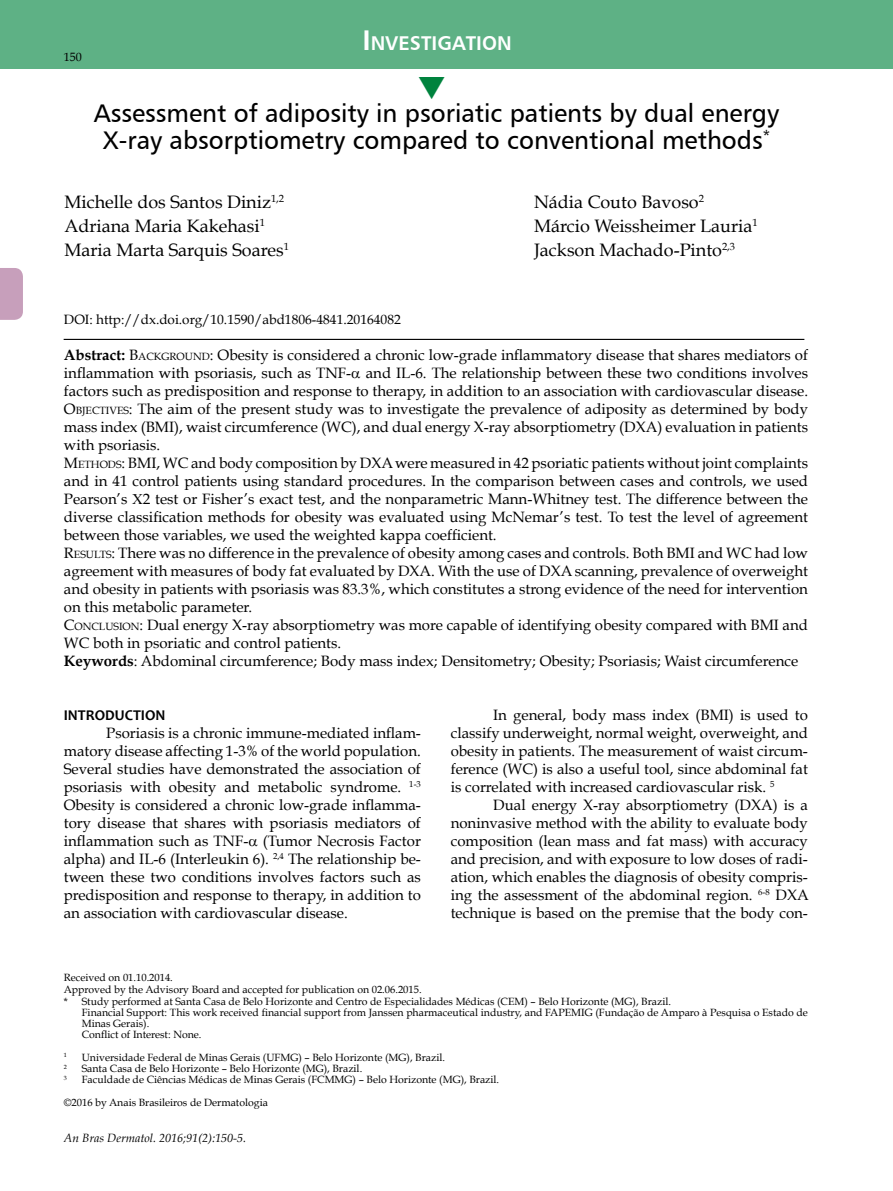
<style>
.page{position:relative;width:893px;height:1191px;background:#fff}
.page>*{position:absolute;margin:0;border:0;box-sizing:border-box;transform-origin:0 0}
.t1{font:25.5px/27px "Humanist 777 BT Roman B";color:#000;text-align:center}
.t2{font:19.95px "Humanist 777 BT Bold B";color:#fff}
.t3{font:18px "Book Antiqua";color:#000}
.t4{font:15px/18px "Book Antiqua";color:#000;text-align:justify}
.t5{font:700 15px "Candara";color:#000}
.t6{font:13.5px "Book Antiqua";color:#000}
.t7{font:italic 12px "Book Antiqua";color:#000}
.t8{font:12px "Book Antiqua";color:#000}
.t9{font:10.5px/11.2px "Book Antiqua";color:#000}
.t10{font:6.15px "Book Antiqua";color:#000}
.s1{font-size:28.5px}
.s2{font-weight:700}
.s3{font-style:inherit}
.s4{font-size:10.5px}
</style>
<div class="page">
<svg style="left:0;top:268px;width:23px;height:52px"></svg>
<div style="left:0;top:0;width:893px;height:68px;background:#5eb185"></div>
<hr style="left:64px;top:339px;width:740px;height:1px;background:#000">
<p class="t8" style="left:64px;top:50px;width:19px">150</p>
<h2 class="t2" style="left:362px;top:31px;width:151px"><span class="s1">I</span> NVESTIGATION</h2>
<h1 class="t1" style="left:94px;top:99px;width:687px">Assessment of adiposity in psoriatic patients by dual energy<br>X-ray absorptiometry compared to conventional methods<sup>*</sup></h1>
<p class="t3" style="left:64px;top:191px;width:221px">Michelle dos Santos Diniz<sup>1,2</sup></p>
<p class="t3" style="left:534px;top:191px;width:172px">Nádia Couto Bavoso<sup>2</sup></p>
<p class="t3" style="left:64px;top:215px;width:202px">Adriana Maria Kakehasi<sup>1</sup></p>
<p class="t3" style="left:534px;top:215px;width:225px">Márcio Weissheimer Lauria<sup>1</sup></p>
<p class="t3" style="left:64px;top:239px;width:226px">Maria Marta Sarquis Soares<sup>1</sup></p>
<p class="t3" style="left:534px;top:239px;width:203px">Jackson Machado-Pinto<sup>2,3</sup></p>
<p class="t6" style="left:64px;top:311px;width:338px">DOI: http://dx.doi.org/10.1590/abd1806-4841.20164082</p>
<p class="t4" style="left:64px;top:346px;width:746px;text-align:left"><span class="s2">Abstract:</span> <span class="s3">B</span><span class="s4">ACKGROUND</span><span class="s3">:</span> Obesity is considered a chronic low-grade inflammatory disease that shares mediators of inflammation with psoriasis, such as TNF- and IL-6. The relationship between these two conditions involves factors such as predisposition and response to therapy, in addition to an association with cardiovascular disease.<br><span class="s3">O</span><span class="s4">BJECTIVES</span>: The aim of the present study was to investigate the prevalence of adiposity as determined by body mass index (BMI), waist circumference (WC), and dual energy X-ray absorptiometry (DXA) evaluation in patients with psoriasis.<br><span class="s3">M</span><span class="s4">ETHODS</span>: BMI, WC and body composition by DXAwere measured in 42 psoriatic patients without joint complaints and in 41 control patients using standard procedures. In the comparison between cases and controls, we used Pearson’s 2 test or Fisher’s exact test, and the nonparametric Mann-Whitney test. The difference between the diverse classification methods for obesity was evaluated using McNemar’s test. To test the level of agreement between those variables, we used the weighted kappa coefficient.<br><span class="s3">R</span><span class="s4">ESULTS</span>: There was no difference in the prevalence of obesity among cases and controls. Both BMI and WC had low agreement with measures of body fat evaluated by DXA. With the use of DXAscanning, prevalence of overweight and obesity in patients with psoriasis was 83.3%, which constitutes a strong evidence of the need for intervention on this metabolic parameter.<br><span class="s3">C</span><span class="s4">ONCLUSION</span>: Dual energy X-ray absorptiometry was more capable of identifying obesity compared with BMI and WC both in psoriatic and control patients.<br><span class="s2">Keywords</span>: Abdominal circumference; Body mass index; Densitometry; Obesity; Psoriasis; Waist circumference</p>
<p class="t5" style="left:64px;top:706px;width:103px">INTRODUCTION</p>
<p class="t4" style="left:64px;top:724px;width:359px;text-indent:43px">Psoriasis is a chronic immune-mediated inflam&shy;matory disease affecting 1-3% of the world population.<br>Several studies have demonstrated the association of psoriasis with obesity and metabolic syndrome. <sup>1-3<br></sup>Obesity is considered a chronic low-grade inflamma&shy;tory disease that shares with psoriasis mediators of inflammation such as TNF- (Tumor Necrosis Factor alpha) and IL-6 (Interleukin 6). <sup>2,4</sup> The relationship be&shy;tween these two conditions involves factors such as predisposition and response to therapy, in addition to an association with cardiovascular disease.</p>
<p class="t4" style="left:451px;top:706px;width:359px;text-indent:43px">In general, body mass index (BMI) is used to classify underweight, normal weight, overweight, and obesity in patients. The measurement of waist circum&shy;ference (WC) is also a useful tool, since abdominal fat is correlated with increased cardiovascular risk. <sup>5</sup></p>
<p class="t4" style="left:451px;top:796px;width:360px;text-indent:43px">Dual energy X-ray absorptiometry (DXA) is a noninvasive method with the ability to evaluate body composition (lean mass and fat mass) with accuracy and precision, and with exposure to low doses of radi&shy;ation, which enables the diagnosis of obesity compris&shy;ing the assessment of the abdominal region. <sup>6-8</sup> DXA technique is based on the premise that the body con-</p>
<p class="t9" style="left:64px;top:970px;width:359px;line-height:12.8px">Received on 01.10.2014.<br>Approved by the Advisory Board and accepted for publication on 02.06.2015.</p>
<p class="t9" style="left:82px;top:995px;width:728px;text-indent:-18px">* Study performed at Santa Casa de Belo Horizonte and Centro de Especialidades Médicas (CEM) – Belo Horizonte (MG), Brazil.<br>Financial Support: This work received financial support from Janssen pharmaceutical industry, and FAPEMIG (Fundação de Amparo à Pesquisa o Estado de Minas Gerais).<br>Conflict of Interest: None.</p>
<p class="t10" style="left:64px;top:1051px;width:5px">1</p>
<p class="t9" style="left:82px;top:1051px;width:365px">Universidade Federal de Minas Gerais (UFMG) – Belo Horizonte (MG), Brazil.</p>
<p class="t10" style="left:64px;top:1062px;width:5px">2</p>
<p class="t9" style="left:82px;top:1063px;width:282px">Santa Casa de Belo Horizonte – Belo Horizonte (MG), Brazil.</p>
<p class="t10" style="left:64px;top:1074px;width:5px">3</p>
<p class="t9" style="left:64px;top:1068px;width:437px;line-height:22.5px;text-indent:18px">Faculdade de Ciências Médicas de Minas Gerais (FCMMG) – Belo Horizonte (MG), Brazil. ©2016 by Anais Brasileiros de Dermatologia</p>
<p class="t7" style="left:64px;top:1131px;width:184px">An Bras Dermatol. 2016;91(2):150-5.</p>
</div>
